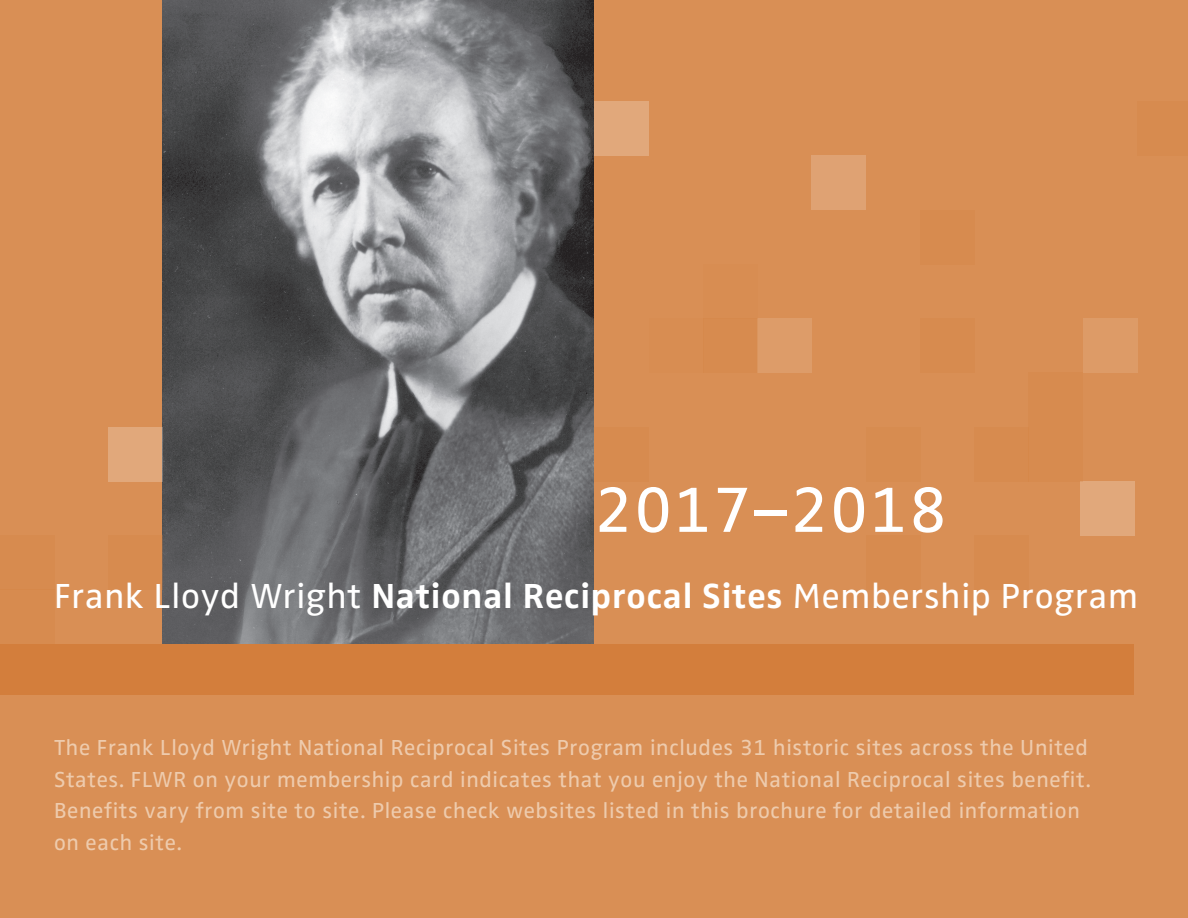
<style>
.page{position:relative;width:1188px;height:918px;background:#d98f55}
.page>*{position:absolute;margin:0;border:0;box-sizing:border-box;transform-origin:0 0}
.t1{font:66px "Zwo";letter-spacing:.025em;color:#fff}
.t2{font:36px "Zwo";letter-spacing:.025em;color:#fff}
.t3{font:22.5px/31.5px "Zwo";letter-spacing:.03em;color:#eecbad}
.s1{font-weight:700}
</style>
<div class="page">
<div style="left:0;top:644px;width:1134px;height:51px;background:#d37e3c"></div>
<img style="left:162px;top:0;width:432px;height:644px">
<div style="left:866px;top:427px;width:54px;height:54px;background:#d78c50"></div>
<div style="left:0;top:535px;width:54px;height:55px;background:#d78b4f"></div>
<div style="left:866px;top:535px;width:54px;height:55px;background:#d78b4f"></div>
<div style="left:0;top:590px;width:54px;height:54px;background:#d78b4f"></div>
<div style="left:108px;top:427px;width:55px;height:54px;background:#e1a87b"></div>
<div style="left:974px;top:427px;width:55px;height:54px;background:#d78b4f"></div>
<div style="left:108px;top:535px;width:55px;height:55px;background:#d78b4f"></div>
<div style="left:974px;top:535px;width:55px;height:55px;background:#d78b4f"></div>
<div style="left:1083px;top:318px;width:54px;height:55px;background:#dd9b67"></div>
<div style="left:1080px;top:481px;width:54px;height:54px;background:#e1a87b"></div>
<div style="left:757px;top:318px;width:55px;height:55px;background:#dd9c69"></div>
<div style="left:920px;top:210px;width:54px;height:54px;background:#d78b4f"></div>
<div style="left:920px;top:318px;width:54px;height:55px;background:#d78b4f"></div>
<div style="left:595px;top:101px;width:54px;height:55px;background:#e1a87b"></div>
<div style="left:1029px;top:373px;width:54px;height:54px;background:#d78b4f"></div>
<div style="left:595px;top:427px;width:54px;height:54px;background:#d78b4f"></div>
<div style="left:1029px;top:427px;width:54px;height:54px;background:#d78b4f"></div>
<div style="left:1137px;top:101px;width:51px;height:55px;background:#d78b4f"></div>
<div style="left:703px;top:318px;width:54px;height:55px;background:#d78b4f"></div>
<div style="left:812px;top:156px;width:54px;height:54px;background:#dfa273"></div>
<h1 class="t1" style="left:595px;top:472px;width:354px">2017–2018</h1>
<h2 class="t2" style="left:54px;top:575px;width:1085px">Frank Lloyd Wright <span class="s1">National Reciprocal Sites</span> Membership Program</h2>
<p class="t3" style="left:54px;top:732px;width:1038px">The Frank Lloyd Wright National Reciprocal Sites Program includes 31 historic sites across the United States. FLWR on your membership card indicates that you enjoy the National Reciprocal sites benefit.<br>Benefits vary from site to site. Please check websites listed in this brochure for detailed information on each site.</p>
</div>
